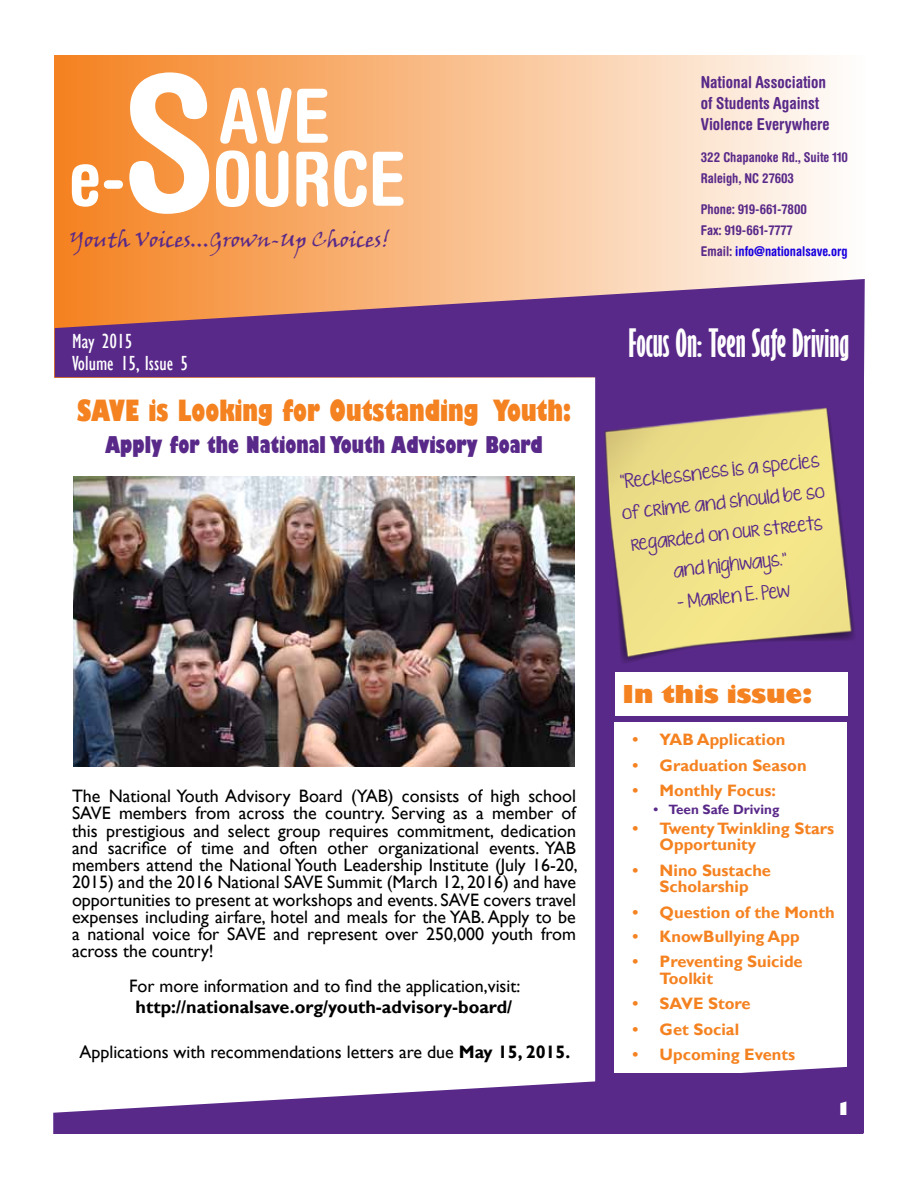
<style>
.page{position:relative;width:918px;height:1188px;background:#fff}
.page>*{position:absolute;margin:0;border:0;box-sizing:border-box;transform-origin:0 0}
.t1{font:700 condensed 187.5px "Helvetica Rounded";color:#fff}
.t2{font:700 condensed 75px/63px "Helvetica Rounded";color:#fff}
.t3{font:700 extra-condensed 36px "Gill Sans";color:#fff}
.t4{font:800 condensed 28.5px "Gill Sans";color:#f58220}
.t5{font:800 24px "Gill Sans";color:#f58220}
.t6{font:800 condensed 22.5px "Gill Sans";color:#592989}
.t7{font:21px "Viner Hand ITC";color:#592989}
.t8{font:condensed 21px/21.9px "Gill Sans";color:#fff}
.t9{font:18px/17.2px "Gill Sans";color:#000;text-align:justify}
.t10{font:700 18px "Gill Sans";color:#000}
.t11{font:800 18px "Gill Sans";color:#fff}
.t12{font:700 16.5px/16.5px "Gill Sans";color:#f58220}
.t13{font:700 condensed 16.5px/21px "Helvetica Rounded";color:#592989}
.t14{font:15px/31.5px "KG Ten Thousand Reasons";color:#592989;text-align:center}
.t15{font:700 condensed 13.5px/21px "Helvetica Rounded";color:#592989}
.t16{font:700 13.5px "Gill Sans";color:#592989}
.s1{color:#1900df}
.s2{font-weight:700}
</style>
<div class="page">
<div style="left:55px;top:55px;width:810px;height:323px;background:linear-gradient(to right,#f5811f,#fefdfd)"></div>
<svg style="left:55px;top:279px;width:810px;height:98px;fill:#592989"></svg>
<div style="left:396px;top:328px;width:453px;height:34px;background:#592989"></div>
<div style="left:595px;top:372px;width:269px;height:761px;background:#592989"></div>
<div style="left:615px;top:672px;width:233px;height:44px;background:#fff"></div>
<div style="left:615px;top:722px;width:232px;height:350px;background:#fff"></div>
<svg style="left:53px;top:1066px;width:810px;height:68px;fill:#592989"></svg>
<img style="left:595px;top:392px;width:269px;height:287px">
<img style="left:74px;top:477px;width:500px;height:290px">
<h1 class="t1" style="left:122px;top:30px;width:95px">S</h1>
<h2 class="t2" style="left:69px;top:83px;width:339px;text-indent:150px">AVE<br>e- OURCE</h2>
<p class="t7" style="left:69px;top:226px;width:323px">Youth Voices...Grown-Up Choices!</p>
<p class="t13" style="left:701px;top:72px;width:130px">National Association of Students Against<br>Violence Everywhere</p>
<p class="t15" style="left:701px;top:146px;width:149px">322 Chapanoke Rd., Suite 110<br>Raleigh, NC 27603</p>
<p class="t15" style="left:701px;top:199px;width:148px">Phone: 919-661-7800<br>Fax: 919-661-7777<br>Email: <span class="s1">info@nationalsave.org</span></p>
<p class="t8" style="left:72px;top:330px;width:118px">May 2015<br>Volume 15, Issue 5</p>
<h3 class="t3" style="left:628px;top:321px;width:222px">Focus On: Teen Safe Driving</h3>
<h3 class="t4" style="left:77px;top:393px;width:495px">SAVE is Looking for Outstanding Youth:</h3>
<p class="t6" style="left:105px;top:430px;width:439px">Apply for the National Youth Advisory Board</p>
<p class="t9" style="left:72px;top:788px;width:507px">The National Youth Advisory Board (YAB) consists of high school SAVE members from across the country. Serving as a member of this prestigious and select group requires commitment, dedication and sacrifice of time and often other organizational events. YAB members attend the National Youth Leadership Institute (July 16-20, 2015) and the 2016 National SAVE Summit (March 12, 2016) and have opportunities to present at workshops and events. SAVE covers travel expenses including airfare, hotel and meals for the YAB. Apply to be a national voice for SAVE and represent over 250,000 youth from across the country!</p>
<p class="t9" style="left:129px;top:978px;width:393px">For more information and to find the application,visit:</p>
<p class="t10" style="left:136px;top:996px;width:378px">http://nationalsave.org/youth-advisory-board/</p>
<p class="t9" style="left:79px;top:1044px;width:492px">Applications with recommendations letters are due <span class="s2">May 15, 2015.</span></p>
<p class="t14" style="left:617px;top:467px;width:205px;rotate:-6deg">“Recklessness is a species of crime and should be so regarded on our streets and highways.”</p>
<p class="t14" style="left:676px;top:587px;width:115px;rotate:-6deg">- Marlen E. Pew</p>
<h3 class="t5" style="left:623px;top:679px;width:191px">In this issue:</h3>
<p class="t12" style="left:633px;top:732px;width:154px">• YAB Application</p>
<p class="t12" style="left:633px;top:757px;width:176px">• Graduation Season</p>
<p class="t12" style="left:633px;top:783px;width:145px">• Monthly Focus:</p>
<p class="t16" style="left:654px;top:802px;width:127px">• Teen Safe Driving</p>
<p class="t12" style="left:660px;top:820px;width:176px;text-indent:-27px">• Twenty Twinkling Stars<br>Opportunity</p>
<p class="t12" style="left:633px;top:862px;width:140px;text-align:center">• Nino Sustache<br>Scholarship</p>
<p class="t12" style="left:633px;top:904px;width:204px">• Question of the Month</p>
<p class="t12" style="left:633px;top:928px;width:168px">• KnowBullying App</p>
<p class="t12" style="left:660px;top:954px;width:145px;text-indent:-27px">• Preventing Suicide<br>Toolkit</p>
<p class="t12" style="left:633px;top:996px;width:120px">• SAVE Store</p>
<p class="t12" style="left:633px;top:1021px;width:108px">• Get Social</p>
<p class="t12" style="left:633px;top:1047px;width:164px">• Upcoming Events</p>
<p class="t11" style="left:836px;top:1097px;width:17px">1</p>
</div>
